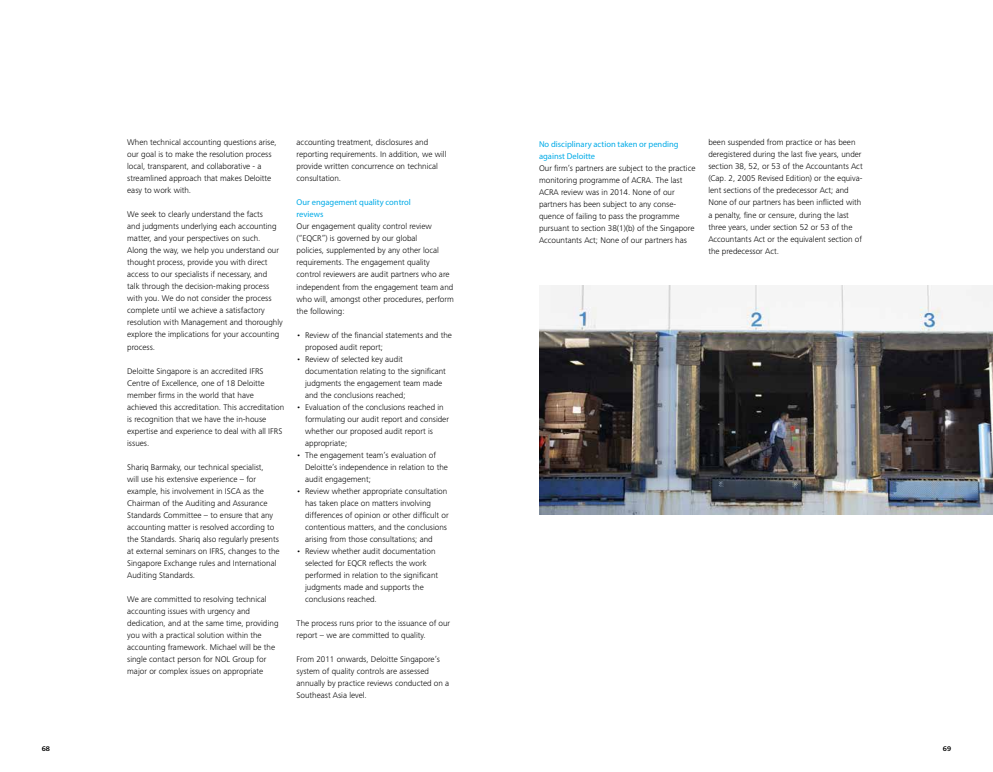
<style>
.page{position:relative;width:993px;height:772px;background:#fff}
.page>*{position:absolute;margin:0;border:0;box-sizing:border-box;transform-origin:0 0}
.t1{font:300 8.5px/12px "Frutiger Next Pro";color:#000}
.t2{font:8.5px/12px "Myriad Pro";color:#00aae7}
.t3{font:700 7px "Frutiger Next Pro";color:#000}
</style>
<div class="page">
<img style="left:539px;top:285px;width:453px;height:229px">
<p class="t1" style="left:127px;top:136px;width:151px">When technical accounting questions arise, our goal is to make the resolution process local, transparent, and collaborative - a streamlined approach that makes Deloitte easy to work with.</p>
<p class="t1" style="left:127px;top:208px;width:157px">We seek to clearly understand the facts<br>and judgments underlying each accounting matter, and your perspectives on such.<br>Along the way, we help you understand our thought process, provide you with direct access to our specialists if necessary, and<br>talk through the decision-making process with you. We do not consider the process complete until we achieve a satisfactory resolution with Management and thoroughly explore the implications for your accounting process.</p>
<p class="t1" style="left:127px;top:364px;width:158px">Deloitte Singapore is an accredited IFRS Centre of Excellence, one of 18 Deloitte member firms in the world that have achieved this accreditation. This accreditation is recognition that we have the in-house expertise and experience to deal with all IFRS issues.</p>
<p class="t1" style="left:127px;top:460px;width:154px">Shariq Barmaky, our technical specialist,<br>will use his extensive experience – for example, his involvement in ISCA as the Chairman of the Auditing and Assurance Standards Committee – to ensure that any accounting matter is resolved according to the Standards. Shariq also regularly presents at external seminars on IFRS, changes to the Singapore Exchange rules and International Auditing Standards.</p>
<p class="t1" style="left:127px;top:592px;width:153px">We are committed to resolving technical accounting issues with urgency and dedication, and at the same time, providing you with a practical solution within the accounting framework. Michael will be the single contact person for NOL Group for major or complex issues on appropriate</p>
<p class="t1" style="left:296px;top:136px;width:151px">accounting treatment, disclosures and reporting requirements. In addition, we will provide written concurrence on technical consultation.</p>
<p class="t2" style="left:296px;top:196px;width:116px">Our engagement quality control reviews</p>
<p class="t1" style="left:296px;top:220px;width:159px">Our engagement quality control review (“EQCR”) is governed by our global<br>policies, supplemented by any other local requirements. The engagement quality control reviewers are audit partners who are independent from the engagement team and who will, amongst other procedures, perform the following:</p>
<p class="t1" style="left:305px;top:328px;width:148px;text-indent:-8px">• Review of the financial statements and the proposed audit report;</p>
<p class="t1" style="left:305px;top:352px;width:142px;text-indent:-8px">• Review of selected key audit documentation relating to the significant judgments the engagement team made and the conclusions reached;</p>
<p class="t1" style="left:305px;top:400px;width:145px;text-indent:-8px">• Evaluation of the conclusions reached in formulating our audit report and consider whether our proposed audit report is appropriate;</p>
<p class="t1" style="left:305px;top:448px;width:144px;text-indent:-8px">• The engagement team’s evaluation of<br>Deloitte’s independence in relation to the audit engagement;</p>
<p class="t1" style="left:305px;top:484px;width:145px;text-indent:-8px">• Review whether appropriate consultation has taken place on matters involving differences of opinion or other difficult or contentious matters, and the conclusions arising from those consultations; and</p>
<p class="t1" style="left:305px;top:544px;width:134px;text-indent:-8px">• Review whether audit documentation selected for EQCR reflects the work performed in relation to the significant judgments made and supports the conclusions reached.</p>
<p class="t1" style="left:296px;top:616px;width:155px">The process runs prior to the issuance of our report – we are committed to quality.</p>
<p class="t1" style="left:296px;top:652px;width:154px">From 2011 onwards, Deloitte Singapore’s system of quality controls are assessed annually by practice reviews conducted on a Southeast Asia level.</p>
<p class="t2" style="left:539px;top:138px;width:141px">No disciplinary action taken or pending against Deloitte</p>
<p class="t1" style="left:539px;top:162px;width:158px">Our firm’s partners are subject to the practice monitoring programme of ACRA. The last ACRA review was in 2014. None of our partners has been subject to any conse&shy;quence of failing to pass the programme pursuant to section 38(1)(b) of the Singapore Accountants Act; None of our partners has</p>
<p class="t1" style="left:708px;top:136px;width:156px">been suspended from practice or has been deregistered during the last five years, under section 38, 52, or 53 of the Accountants Act (Cap. 2, 2005 Revised Edition) or the equiva&shy;lent sections of the predecessor Act; and None of our partners has been inflicted with a penalty, fine or censure, during the last three years, under section 52 or 53 of the Accountants Act or the equivalent section of the predecessor Act.</p>
<p class="t3" style="left:42px;top:743px;width:10px">68</p>
<p class="t3" style="left:942px;top:743px;width:10px">69</p>
</div>
